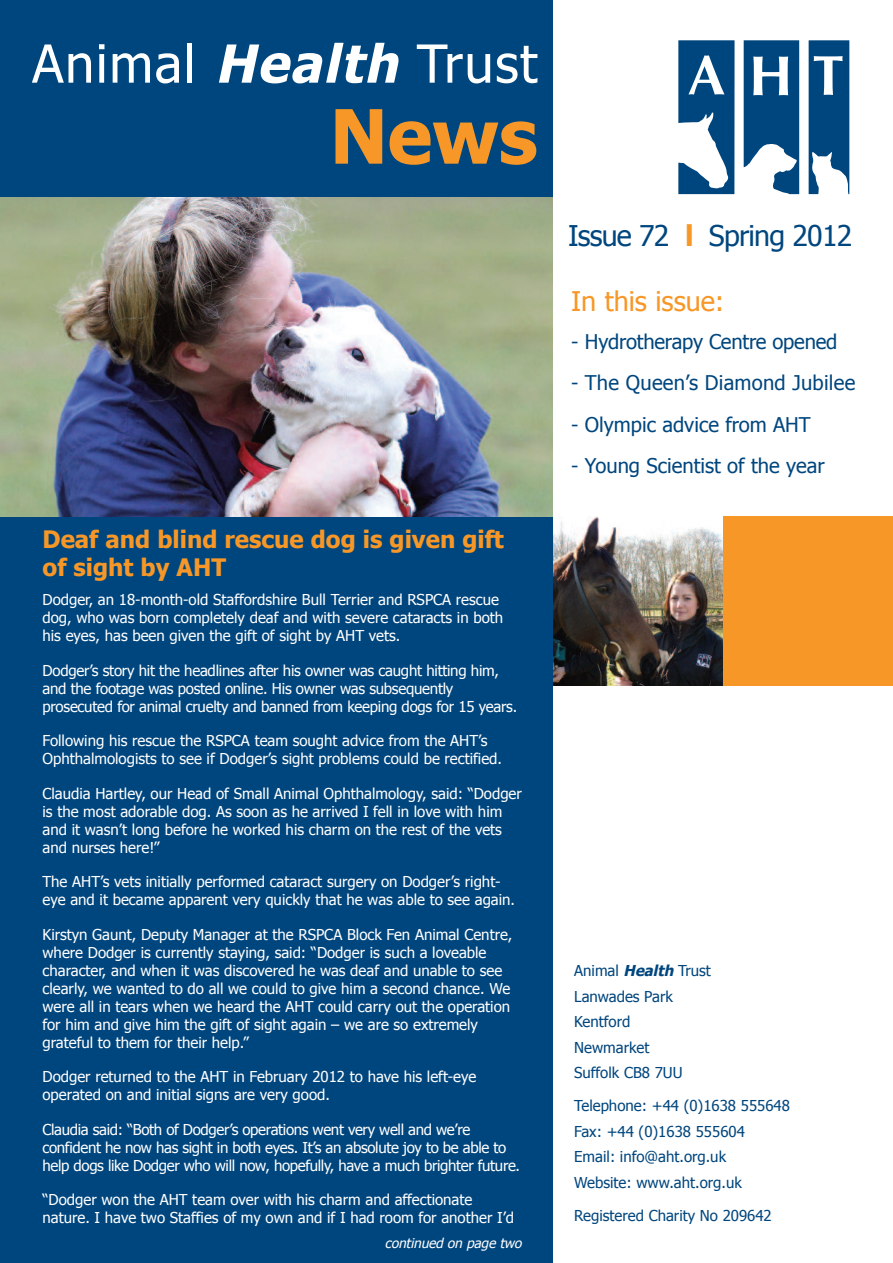
<style>
.page{position:relative;width:893px;height:1263px;background:#fff}
.page>*{position:absolute;margin:0;border:0;box-sizing:border-box;transform-origin:0 0}
.t1{font:700 75px "Tahoma";color:#f79727}
.t2{font:52.5px "Tahoma";letter-spacing:.025em;color:#fff}
.t3{font:28.5px "Tahoma";letter-spacing:-.025em;color:#00467e}
.t4{font:27px "Tahoma";color:#f79727}
.t5{font:700 24px/28.8px "Tahoma";color:#f79727}
.t6{font:20.25px "Tahoma";color:#00467e}
.t7{font:15px/18px "Tahoma";color:#fff}
.t8{font:15px/18px "Tahoma";letter-spacing:-.02em;color:#fff}
.t9{font:15px/25.5px "Tahoma";color:#00467e}
.t10{font:italic 13.5px "Tahoma";color:#fff}
.s1{font-weight:700;font-style:italic}
.s2{font-weight:700;color:#f79727}
</style>
<div class="page">
<img style="left:553px;top:517px;width:170px;height:169px">
<div style="left:0;top:0;width:553px;height:1263px;background:#00467e"></div>
<svg style="left:734px;top:40px;width:75px;height:154px"></svg>
<svg style="left:678px;top:40px;width:56px;height:154px"></svg>
<svg style="left:744px;top:40px;width:55px;height:154px"></svg>
<svg style="left:809px;top:40px;width:40px;height:154px"></svg>
<div style="left:723px;top:517px;width:170px;height:170px;background:#f79727"></div>
<img style="left:0;top:197px;width:553px;height:319px">
<h2 class="t2" style="left:32px;top:30px;width:507px">Animal <span class="s1">Health</span> Trust</h2>
<h1 class="t1" style="left:330px;top:89px;width:209px">News</h1>
<h3 class="t5" style="left:43px;top:524px;width:463px">Deaf and blind rescue dog is given gift of sight by AHT</h3>
<p class="t7" style="left:43px;top:590px;width:462px">Dodger, an 18-month-old Staffordshire Bull Terrier and RSPCA rescue dog, who was born completely deaf and with severe cataracts in both his eyes, has been given the gift of sight by AHT vets.</p>
<p class="t7" style="left:43px;top:661px;width:476px">Dodger’s story hit the headlines after his owner was caught hitting him, and the footage was posted online. His owner was subsequently prosecuted for animal cruelty and banned from keeping dogs for 15 years.</p>
<p class="t7" style="left:43px;top:731px;width:461px">Following his rescue the RSPCA team sought advice from the AHT’s<br>Ophthalmologists to see if Dodger’s sight problems could be rectified.</p>
<p class="t7" style="left:43px;top:784px;width:481px">Claudia Hartley, our Head of Small Animal Ophthalmology, said: “Dodger is the most adorable dog. As soon as he arrived I fell in love with him and it wasn’t long before he worked his charm on the rest of the vets and nurses here!”</p>
<p class="t7" style="left:43px;top:872px;width:474px">The AHT’s vets initially performed cataract surgery on Dodger’s right&shy;eye and it became apparent very quickly that he was able to see again.</p>
<p class="t7" style="left:43px;top:925px;width:471px">Kirstyn Gaunt, Deputy Manager at the RSPCA Block Fen Animal Centre, where Dodger is currently staying, said: “Dodger is such a loveable character, and when it was discovered he was deaf and unable to see clearly, we wanted to do all we could to give him a second chance. We were all in tears when we heard the AHT could carry out the operation for him and give him the gift of sight again – we are so extremely grateful to them for their help.”</p>
<p class="t7" style="left:43px;top:1067px;width:435px">Dodger returned to the AHT in February 2012 to have his left-eye operated on and initial signs are very good.</p>
<p class="t8" style="left:43px;top:1120px;width:479px">Claudia said: “Both of Dodger’s operations went very well and we’re confident he now has sight in both eyes. It’s an absolute joy to be able to help dogs like Dodger who will now, hopefully, have a much brighter future.</p>
<p class="t7" style="left:43px;top:1190px;width:473px">“Dodger won the AHT team over with his charm and affectionate nature. I have two Staffies of my own and if I had room for another I’d</p>
<p class="t10" style="left:385px;top:1234px;width:141px">continued on page two</p>
<h3 class="t3" style="left:568px;top:218px;width:286px">Issue 72 <span class="s2">l</span> Spring 2012</h3>
<h3 class="t4" style="left:571px;top:284px;width:155px">In this issue:</h3>
<h3 class="t6" style="left:571px;top:328px;width:268px">- Hydrotherapy Centre opened</h3>
<h3 class="t6" style="left:571px;top:370px;width:286px">- The Queen’s Diamond Jubilee</h3>
<h3 class="t6" style="left:571px;top:411px;width:241px">- Olympic advice from AHT</h3>
<h3 class="t6" style="left:571px;top:453px;width:255px">- Young Scientist of the year</h3>
<p class="t9" style="left:574px;top:957px;width:138px">Animal <span class="s1">Health</span>Trust<br>Lanwades Park<br>Kentford<br>Newmarket<br>Suffolk CB8 7UU</p>
<p class="t9" style="left:574px;top:1092px;width:217px">Telephone: +44 (0)1638 555648<br>Fax: +44 (0)1638 555604<br>Email: info@aht.org.uk<br>Website: www.aht.org.uk</p>
<p class="t9" style="left:574px;top:1202px;width:199px">Registered Charity No 209642</p>
</div>
